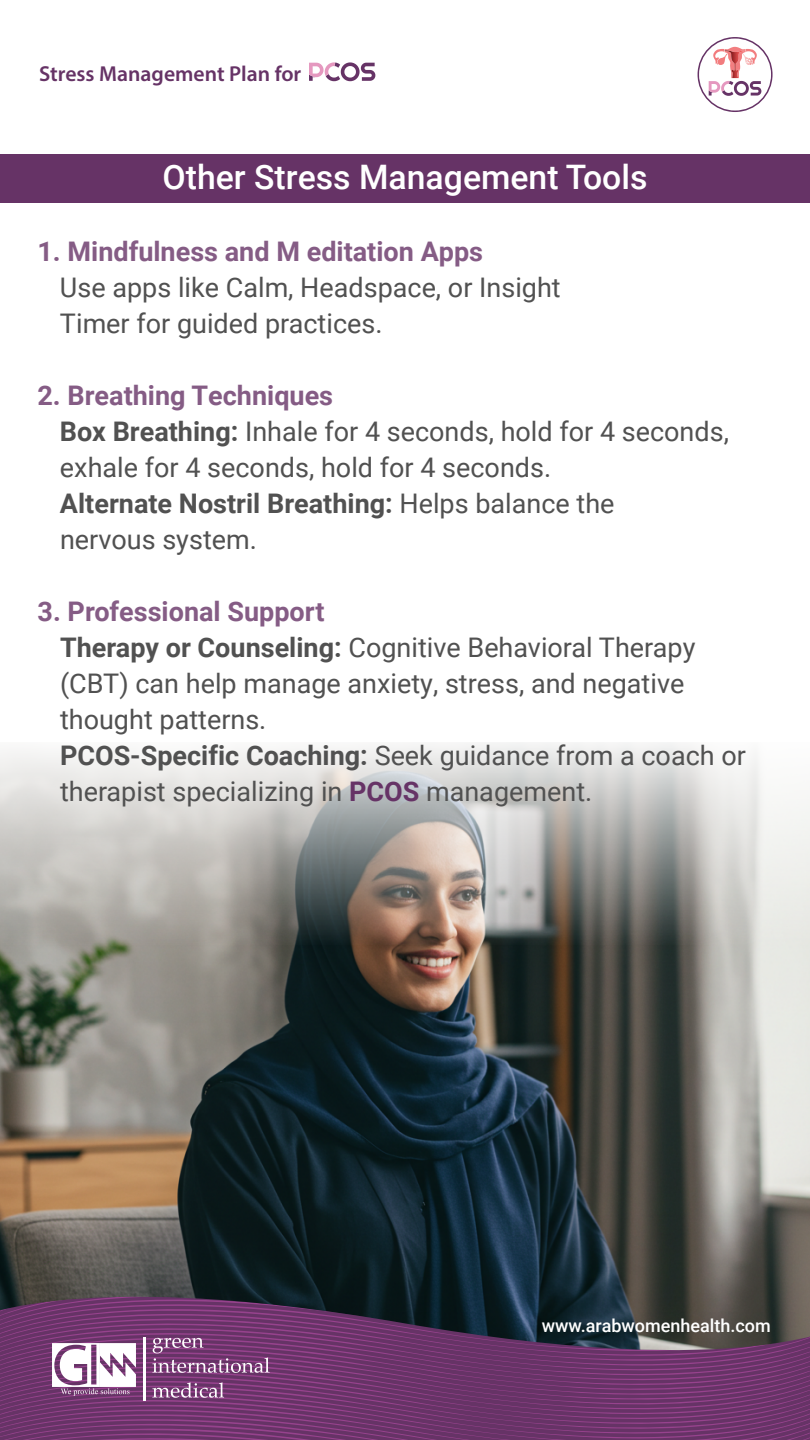
<style>
.page{position:relative;width:810px;height:1440px;background:#fff}
.page>*{position:absolute;margin:0;border:0;box-sizing:border-box;transform-origin:0 0}
.t1{font:500 33.75px "Roboto";color:#fff}
.t2{font:27px/36px "Roboto";color:#515151}
.t3{font:700 27px "Roboto";color:#855c85}
.t4{font:600 21.67px "Myriad Pro";color:#636}
.t5{font:500 18px "Roboto";color:#fff}
.s1{font-weight:700;color:#855c85}
.s2{font-weight:700}
.s3{font-weight:700;color:#636}
</style>
<div class="page">
<img style="left:0;top:743px;width:810px;height:554px">
<svg style="left:0;top:1297px;width:810px;height:143px;background:#683c69"></svg>
<svg style="left:698px;top:37px;width:75px;height:75px"></svg>
<svg style="left:309px;top:62px;width:66px;height:19px"></svg>
<div style="left:0;top:154px;width:810px;height:49px;background:#636"></div>
<p class="t4" style="left:39px;top:60px;width:264px">Stress Management Plan for</p>
<p class="t1" style="left:163px;top:153px;width:486px">Other Stress Management Tools</p>
<p class="t3" style="left:38px;top:232px;width:447px">1. Mindfulness and M editation Apps</p>
<p class="t2" style="left:60px;top:268px;width:502px">Use apps like Calm, Headspace, or Insight<br>Timer for guided practices.</p>
<p class="t2" style="left:60px;top:376px;width:671px;text-indent:-22px"><span class="s1">2. Breathing Techniques<br></span><span class="s2">Box Breathing:</span> Inhale for 4 seconds, hold for 4 seconds, exhale for 4 seconds, hold for 4 seconds.<br><span class="s2">Alternate Nostril Breathing:</span> Helps balance the<br>nervous system.</p>
<p class="t2" style="left:60px;top:592px;width:687px;text-indent:-22px"><span class="s1">3. Professional Support<br></span><span class="s2">Therapy or Counseling:</span> Cognitive Behavioral Therapy (CBT) can help manage anxiety, stress, and negative thought patterns.<br><span class="s2">PCOS-Specific Coaching:</span> Seek guidance from a coach or therapist specializing in <span class="s3">PCOS</span> management.</p>
<p class="t5" style="left:542px;top:1313px;width:230px">www.arabwomenhealth.com</p>
</div>
